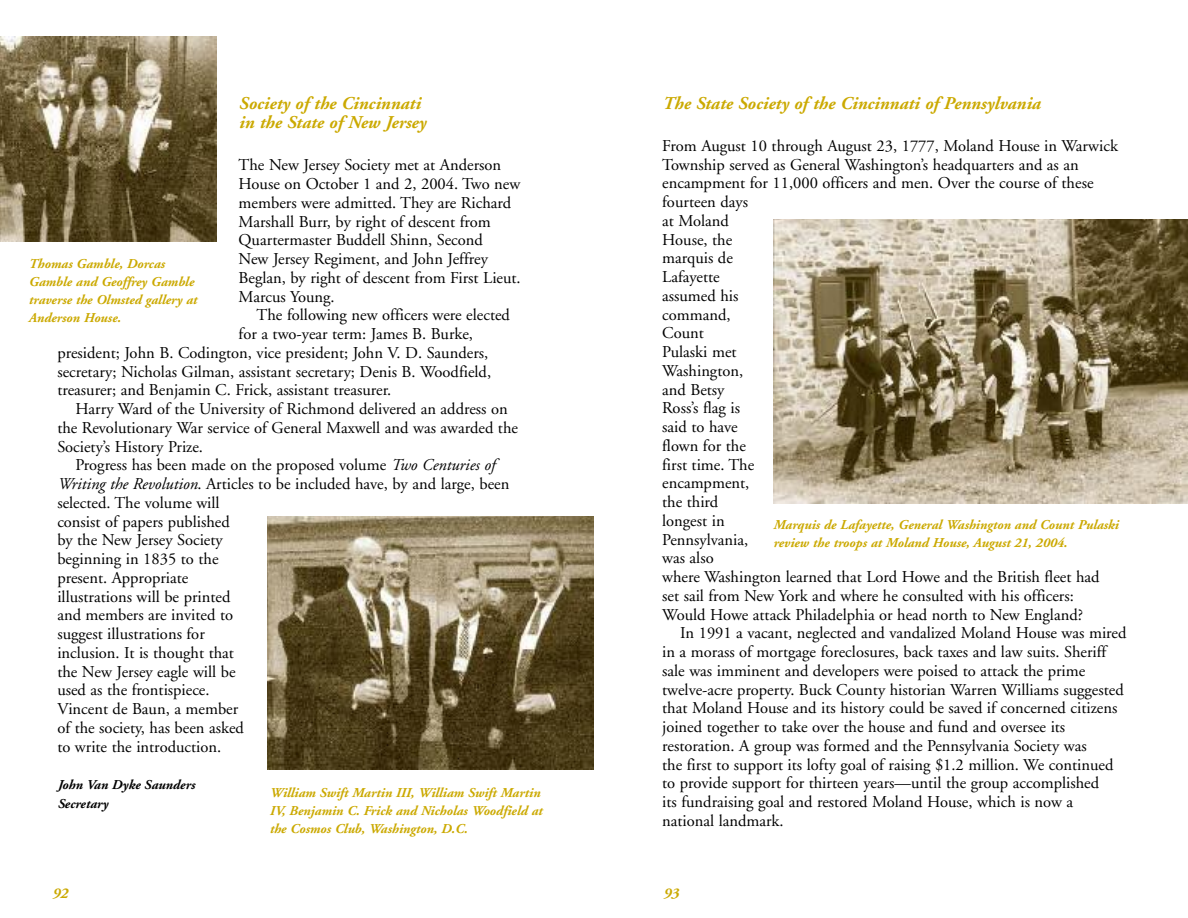
<style>
.page{position:relative;width:1188px;height:918px;background:#fff}
.page>*{position:absolute;margin:0;border:0;box-sizing:border-box;transform-origin:0 0}
.t1{font:italic 700 18px/19.5px "Adobe Garamond";color:#cba900}
.t2{font:16.5px/18.8px "Adobe Garamond";color:#000}
.t3{font:italic 700 15px "Adobe Garamond";color:#cba900}
.t4{font:italic 700 13.5px/18px "Adobe Garamond";color:#cba900}
.t5{font:italic 700 13.5px/18.8px "Adobe Garamond";color:#000}
.s1{font-style:italic}
</style>
<div class="page">
<img style="left:0;top:37px;width:216px;height:205px">
<img style="left:267px;top:516px;width:327px;height:254px">
<img style="left:773px;top:219px;width:415px;height:284px">
<p class="t1" style="left:239px;top:95px;width:189px">Society of the Cincinnati in the State of New Jersey</p>
<p class="t2" style="left:239px;top:157px;width:284px">The New Jersey Society met at Anderson House on October 1 and 2, 2004. Two new members were admitted. They are Richard Marshall Burr, by right of descent from Quartermaster Buddell Shinn, Second<br>New Jersey Regiment, and John Jeffrey Beglan, by right of descent from First Lieut.<br>Marcus Young.</p>
<p class="t2" style="left:257px;top:307px;width:255px">The following new officers were elected</p>
<p class="t2" style="left:239px;top:326px;width:236px">for a two-year term: James B. Burke,</p>
<p class="t2" style="left:57px;top:345px;width:432px">president; John B. Codington, vice president; John V. D. Saunders,</p>
<p class="t2" style="left:57px;top:363px;width:435px">secretary; Nicholas Gilman, assistant secretary; Denis B. Woodfield,</p>
<p class="t2" style="left:57px;top:382px;width:336px">treasurer; and Benjamin C. Frick, assistant treasurer.</p>
<p class="t2" style="left:75px;top:401px;width:434px">Harry Ward of the University of Richmond delivered an address on</p>
<p class="t2" style="left:57px;top:420px;width:462px">the Revolutionary War service of General Maxwell and was awarded the</p>
<p class="t2" style="left:57px;top:438px;width:147px">Society’s History Prize.</p>
<p class="t2" style="left:75px;top:457px;width:421px">Progress has been made on the proposed volume <span class="s1">Two Centuries of</span></p>
<p class="t2" style="left:57px;top:476px;width:454px"><span class="s1">Writing the Revolution</span>. Articles to be included have, by and large, been</p>
<p class="t2" style="left:57px;top:495px;width:164px">selected. The volume will</p>
<p class="t2" style="left:57px;top:513px;width:174px">consist of papers published</p>
<p class="t2" style="left:57px;top:532px;width:167px">by the New Jersey Society</p>
<p class="t2" style="left:57px;top:551px;width:163px">beginning in 1835 to the</p>
<p class="t2" style="left:57px;top:570px;width:133px">present. Appropriate</p>
<p class="t2" style="left:57px;top:588px;width:175px">illustrations will be printed</p>
<p class="t2" style="left:57px;top:607px;width:177px">and members are invited to</p>
<p class="t2" style="left:57px;top:626px;width:149px">suggest illustrations for</p>
<p class="t2" style="left:57px;top:645px;width:178px">inclusion. It is thought that</p>
<p class="t2" style="left:57px;top:663px;width:180px">the New Jersey eagle will be</p>
<p class="t2" style="left:57px;top:682px;width:154px">used as the frontispiece.</p>
<p class="t2" style="left:57px;top:701px;width:182px">Vincent de Baun, a member</p>
<p class="t2" style="left:57px;top:720px;width:188px">of the society, has been asked</p>
<p class="t2" style="left:57px;top:738px;width:165px">to write the introduction.</p>
<p class="t5" style="left:57px;top:777px;width:139px">John Van Dyke Saunders<br>Secretary</p>
<p class="t4" style="left:28px;top:256px;width:170px">Thomas Gamble, Dorcas<br>Gamble and Geoffrey Gamble traverse the Olmsted gallery at<br>Anderson House.</p>
<p class="t4" style="left:269px;top:785px;width:274px">William Swift Martin III, William Swift Martin<br>IV, Benjamin C. Frick and Nicholas Woodfield at the Cosmos Club, Washington, D.C.</p>
<p class="t1" style="left:662px;top:95px;width:380px">The State Society of the Cincinnati of Pennsylvania</p>
<p class="t2" style="left:662px;top:138px;width:457px">From August 10 through August 23, 1777, Moland House in Warwick<br>Township served as General Washington’s headquarters and as an encampment for 11,000 officers and men. Over the course of these fourteen days<br>at Moland<br>House, the<br>marquis de<br>Lafayette<br>assumed his<br>command,<br>Count<br>Pulaski met<br>Washington,<br>and Betsy<br>Ross’s flag is<br>said to have<br>flown for the<br>first time. The<br>encampment,<br>the third<br>longest in<br>Pennsylvania,<br>was also<br>where Washington learned that Lord Howe and the British fleet had set sail from New York and where he consulted with his officers:<br>Would Howe attack Philadelphia or head north to New England?</p>
<p class="t2" style="left:662px;top:625px;width:466px;text-indent:18px">In 1991 a vacant, neglected and vandalized Moland House was mired in a morass of mortgage foreclosures, back taxes and law suits. Sheriff sale was imminent and developers were poised to attack the prime twelve-acre property. Buck County historian Warren Williams suggested that Moland House and its history could be saved if concerned citizens joined together to take over the house and fund and oversee its restoration. A group was formed and the Pennsylvania Society was<br>the first to support its lofty goal of raising $1.2 million. We continued to provide support for thirteen years—until the group accomplished<br>its fundraising goal and restored Moland House, which is now a national landmark.</p>
<p class="t4" style="left:773px;top:517px;width:347px">Marquis de Lafayette, General Washington and Count Pulaski review the troops at Moland House, August 21, 2004.</p>
<p class="t3" style="left:52px;top:887px;width:17px">92</p>
<p class="t3" style="left:663px;top:887px;width:17px">93</p>
</div>
